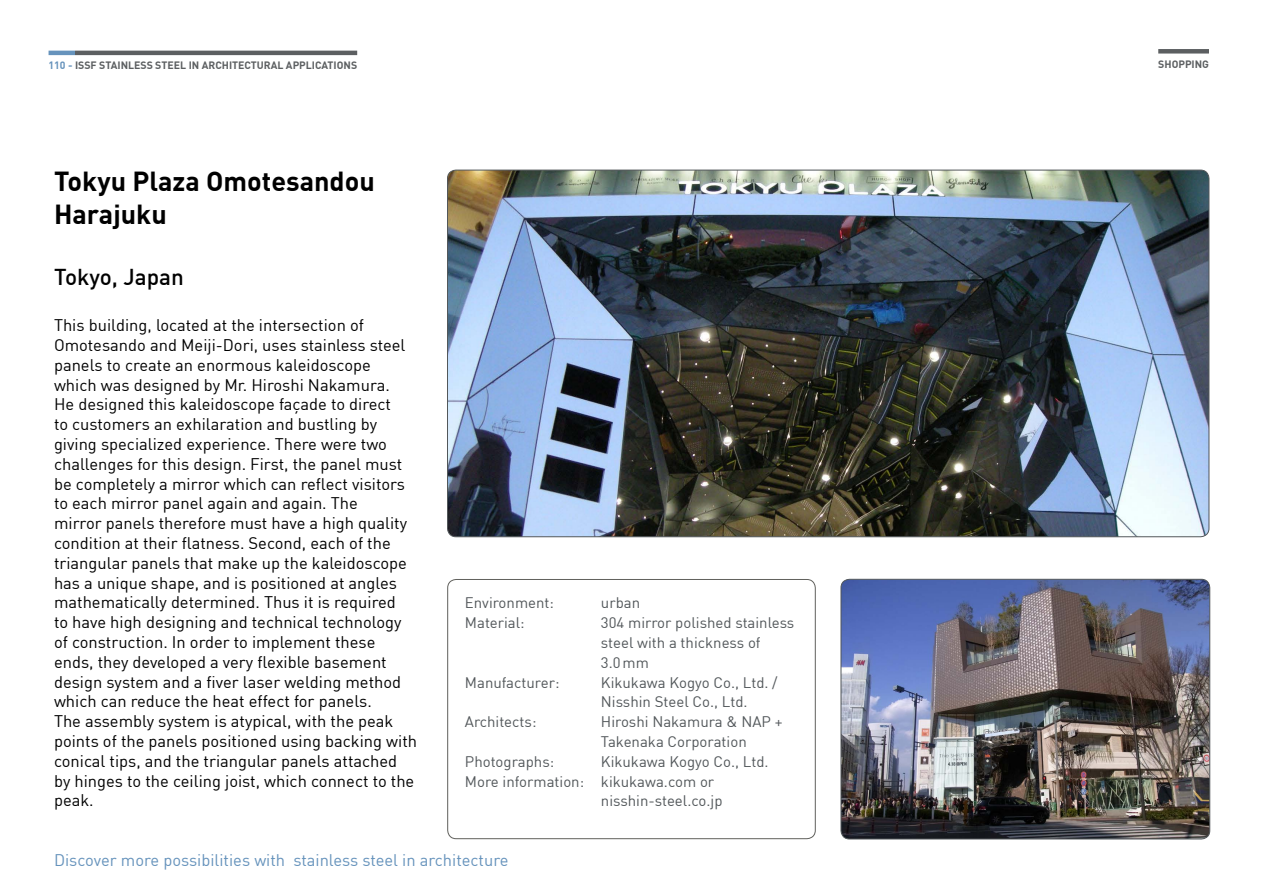
<style>
.page{position:relative;width:1263px;height:893px;background:#fff}
.page>*{position:absolute;margin:0;border:0;box-sizing:border-box;transform-origin:0 0}
._02_Header_1{font:700 27px/32.4px "DIN";color:#000}
._02_Header_2{font:22.5px "DIN Medium Alternate";color:#000}
._03_Body_text{font:16.5px/19.8px "DIN";color:#000}
.t1{font:16.5px "DIN";color:#6693bc}
._03_Body_text_blue_b{font:15px/19.8px "DIN";color:#52575a}
.Naam_CEO{font:700 10.5px "DIN";color:#5c5f61}
.s1{color:#6693bc}
</style>
<div class="page">
<hr style="left:49px;top:51px;width:26px;height:4px;background:#6693bc">
<hr style="left:75px;top:51px;width:282px;height:4px;background:#5c5f61">
<div style="left:1158px;top:49px;width:51px;height:5px;background:#5c5f61"></div>
<div style="left:447px;top:579px;width:368px;height:260px;border:1px solid #60605c;border-radius:9px"></div>
<img style="left:447px;top:170px;width:762px;height:367px">
<img style="left:841px;top:579px;width:369px;height:260px">
<div style="left:841px;top:579px;width:369px;height:260px;border:1px solid #52575a;border-radius:9px"></div>
<p class="Naam_CEO" style="left:49px;top:59px;width:310px"><span class="s1">110 -</span> ISSF STAINLESS STEEL IN ARCHITECTURAL APPLICATIONS</p>
<p class="_02_Header_1" style="left:54px;top:164px;width:322px">Tokyu Plaza Omotesandou<br>Harajuku</p>
<p class="_02_Header_2" style="left:54px;top:262px;width:131px">Tokyo, Japan</p>
<p class="_03_Body_text" style="left:54px;top:315px;width:365px">This building, located at the intersection of Omotesando and Meiji-Dori, uses stainless steel panels to create an enormous kaleidoscope which was designed by Mr. Hiroshi Nakamura.<br>He designed this kaleidoscope façade to direct<br>to customers an exhilaration and bustling by giving specialized experience. There were two challenges for this design. First, the panel must be completely a mirror which can reflect visitors to each mirror panel again and again. The<br>mirror panels therefore must have a high quality condition at their flatness. Second, each of the triangular panels that make up the kaleidoscope has a unique shape, and is positioned at angles mathematically determined. Thus it is required<br>to have high designing and technical technology of construction. In order to implement these ends, they developed a very flexible basement design system and a fiver laser welding method which can reduce the heat effect for panels.<br>The assembly system is atypical, with the peak points of the panels positioned using backing with conical tips, and the triangular panels attached by hinges to the ceiling joist, which connect to the peak.</p>
<p class="_03_Body_text_blue_b" style="left:465px;top:593px;width:91px">Environment:</p>
<p class="_03_Body_text_blue_b" style="left:601px;top:593px;width:41px">urban</p>
<p class="_03_Body_text_blue_b" style="left:465px;top:613px;width:61px">Material:</p>
<p class="_03_Body_text_blue_b" style="left:601px;top:613px;width:195px">304 mirror polished stainless steel with a thickness of<br>3.0mm</p>
<p class="_03_Body_text_blue_b" style="left:465px;top:672px;width:96px">Manufacturer:</p>
<p class="_03_Body_text_blue_b" style="left:601px;top:672px;width:178px">Kikukawa Kogyo Co., Ltd. /<br>Nisshin Steel Co., Ltd.</p>
<p class="_03_Body_text_blue_b" style="left:465px;top:712px;width:73px">Architects:</p>
<p class="_03_Body_text_blue_b" style="left:601px;top:712px;width:183px">Hiroshi Nakamura &amp; NAP +<br>Takenaka Corporation</p>
<p class="_03_Body_text_blue_b" style="left:465px;top:751px;width:91px">Photographs:</p>
<p class="_03_Body_text_blue_b" style="left:601px;top:751px;width:169px">Kikukawa Kogyo Co., Ltd.</p>
<p class="_03_Body_text_blue_b" style="left:601px;top:771px;width:123px;text-indent:-136px">More information: kikukawa.com or nisshin-steel.co.jp</p>
<p class="t1" style="left:54px;top:850px;width:456px">Discover more possibilities with stainless steel in architecture</p>
<p class="Naam_CEO" style="left:1158px;top:57px;width:52px">SHOPPING</p>
</div>
